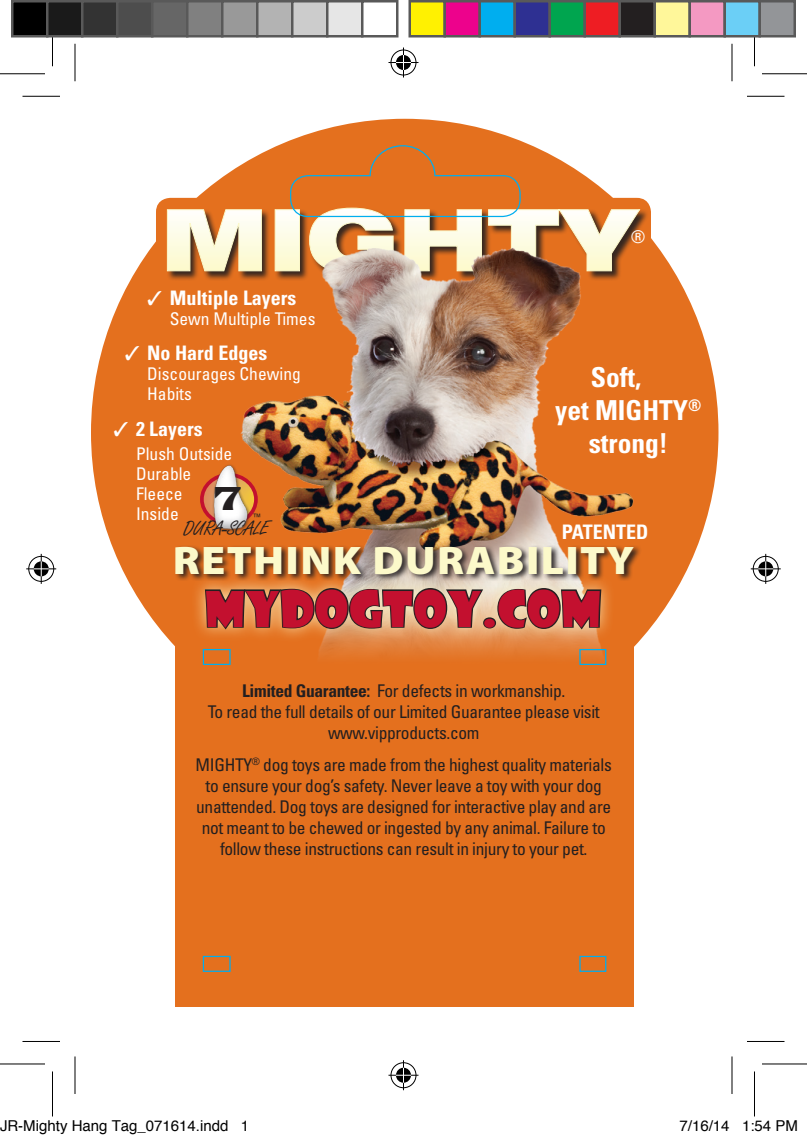
<style>
.page{position:relative;width:807px;height:1139px;background:#fff}
.page>*{position:absolute;margin:0;border:0;box-sizing:border-box;transform-origin:0 0}
.t1{font:48px "Showcard Gothic";letter-spacing:.02em;color:#c3102f}
.t2{font:900 40px "Myriad Pro";letter-spacing:.03em;color:#fcf9ca;scale:1.1 1}
.t3{font:34.25px "Latin Wide";color:#231f20;scale:.8 1}
.t4{font:700 condensed 27.5px "Univers LT";color:#fff}
.t5{font:21.75px "Freestyle Script";letter-spacing:-.02em;color:#231f20}
.t6{font:700 condensed 20px "Univers LT";color:#fff}
.t7{font:condensed 17.5px/21px "Univers LT";letter-spacing:-.02em;color:#231f20;text-align:center}
.t8{font:condensed 17.5px/20px "Univers LT";color:#fff}
.t9{font:15px "Helvetica";color:#000}
.t10{font:9px "Arial";color:#231f20}
.s1{font-weight:700}
</style>
<div class="page">
<div style="left:175px;top:646px;width:459px;height:360px;background:#e4701e"></div>
<svg style="left:91px;top:119px;width:557px;height:482px"></svg>
<img style="left:140px;top:203px;width:611px;height:462px">
<div style="left:191px;top:573px;width:425px;height:70px;background:#fcf9ca;opacity:.8"></div>
<svg style="left:204px;top:581px;width:399px;height:50px;background:#c3a37e"></svg>
<div style="left:174px;top:544px;width:468px;height:37px;background:#231f20;opacity:.9"></div>
<div style="left:203px;top:649px;width:28px;height:16px;border:1px solid #00aeef"></div>
<div style="left:579px;top:649px;width:27px;height:16px;border:1px solid #00aeef"></div>
<div style="left:203px;top:956px;width:28px;height:16px;border:1px solid #00aeef"></div>
<div style="left:579px;top:956px;width:27px;height:16px;border:1px solid #00aeef"></div>
<svg style="left:167px;top:145px;width:473px;height:128px"></svg>
<img style="left:196px;top:455px;width:66px;height:83px">
<svg style="left:74px;top:44px;width:1px;height:37px"></svg>
<svg style="left:74px;top:1056px;width:1px;height:38px"></svg>
<svg style="left:731px;top:44px;width:1px;height:37px"></svg>
<svg style="left:731px;top:1056px;width:1px;height:38px"></svg>
<hr style="left:22px;top:96px;width:38px;height:1px;background:#000">
<hr style="left:747px;top:96px;width:37px;height:1px;background:#000">
<hr style="left:22px;top:1041px;width:38px;height:1px;background:#000">
<hr style="left:747px;top:1041px;width:37px;height:1px;background:#000">
<hr style="left:75px;top:44px;width:1px;height:37px;background:#000">
<hr style="left:75px;top:1056px;width:1px;height:38px;background:#000">
<hr style="left:732px;top:44px;width:1px;height:37px;background:#000">
<hr style="left:732px;top:1056px;width:1px;height:38px;background:#000">
<hr style="left:0;top:73px;width:45px;height:1px;background:#000">
<hr style="left:762px;top:73px;width:45px;height:1px;background:#000">
<hr style="left:0;top:1063px;width:45px;height:1px;background:#000">
<hr style="left:762px;top:1063px;width:45px;height:1px;background:#000">
<hr style="left:52px;top:21px;width:1px;height:45px;background:#000">
<hr style="left:52px;top:1071px;width:1px;height:45px;background:#000">
<hr style="left:754px;top:21px;width:1px;height:45px;background:#000">
<hr style="left:754px;top:1071px;width:1px;height:45px;background:#000">
<div style="left:389px;top:48px;width:29px;height:29px;border:3px solid #fff;border-radius:50%"></div>
<hr style="left:388px;top:61px;width:30px;height:3px;background:#fff">
<hr style="left:402px;top:48px;width:3px;height:30px;background:#fff">
<div style="left:394px;top:53px;width:19px;height:19px;border:3px solid #fff;border-radius:50%"></div>
<div style="left:391px;top:50px;width:25px;height:25px;border:1px solid #000;border-radius:50%"></div>
<hr style="left:388px;top:62px;width:30px;height:1px;background:#000">
<hr style="left:403px;top:48px;width:1px;height:30px;background:#000">
<svg style="left:396px;top:55px;width:15px;height:15px"></svg>
<div style="left:389px;top:1061px;width:29px;height:28px;border:3px solid #fff;border-radius:50%"></div>
<svg style="left:388px;top:1073px;width:30px;height:4px"></svg>
<hr style="left:402px;top:1060px;width:3px;height:30px;background:#fff">
<div style="left:394px;top:1066px;width:19px;height:18px;border:3px solid #fff;border-radius:50%"></div>
<div style="left:391px;top:1062px;width:25px;height:26px;border:1px solid #000;border-radius:50%"></div>
<hr style="left:388px;top:1075px;width:30px;height:1px;background:#000">
<hr style="left:403px;top:1060px;width:1px;height:30px;background:#000">
<svg style="left:396px;top:1068px;width:15px;height:14px"></svg>
<div style="left:27px;top:555px;width:28px;height:28px;border:3px solid #fff;border-radius:50%"></div>
<hr style="left:26px;top:567px;width:30px;height:3px;background:#fff">
<hr style="left:40px;top:554px;width:3px;height:30px;background:#fff">
<div style="left:32px;top:560px;width:18px;height:18px;border:3px solid #fff;border-radius:50%"></div>
<div style="left:28px;top:556px;width:26px;height:26px;border:1px solid #000;border-radius:50%"></div>
<hr style="left:26px;top:568px;width:30px;height:1px;background:#000">
<hr style="left:41px;top:554px;width:1px;height:30px;background:#000">
<svg style="left:34px;top:561px;width:15px;height:15px"></svg>
<div style="left:752px;top:555px;width:28px;height:28px;border:3px solid #fff;border-radius:50%"></div>
<hr style="left:751px;top:567px;width:30px;height:3px;background:#fff">
<hr style="left:764px;top:554px;width:3px;height:30px;background:#fff">
<div style="left:757px;top:560px;width:18px;height:18px;border:3px solid #fff;border-radius:50%"></div>
<div style="left:753px;top:556px;width:26px;height:26px;border:1px solid #000;border-radius:50%"></div>
<hr style="left:751px;top:568px;width:30px;height:1px;background:#000">
<hr style="left:765px;top:554px;width:1px;height:30px;background:#000">
<svg style="left:758px;top:561px;width:15px;height:15px"></svg>
<div style="left:12px;top:1px;width:35px;height:35px;background:#000"></div>
<div style="left:11px;top:0;width:38px;height:38px;border:2px solid #595959"></div>
<div style="left:47px;top:1px;width:35px;height:35px;background:#1a1a1a"></div>
<div style="left:46px;top:0;width:37px;height:38px;border:2px solid #595959"></div>
<div style="left:82px;top:1px;width:35px;height:35px;background:#333"></div>
<div style="left:81px;top:0;width:38px;height:38px;border:2px solid #595959"></div>
<div style="left:117px;top:1px;width:35px;height:35px;background:#4d4d4d"></div>
<div style="left:116px;top:0;width:38px;height:38px;border:2px solid #595959"></div>
<div style="left:152px;top:1px;width:35px;height:35px;background:#666"></div>
<div style="left:151px;top:0;width:38px;height:38px;border:2px solid #595959"></div>
<div style="left:187px;top:1px;width:35px;height:35px;background:#808080"></div>
<div style="left:186px;top:0;width:38px;height:38px;border:2px solid #595959"></div>
<div style="left:222px;top:1px;width:35px;height:35px;background:#999"></div>
<div style="left:221px;top:0;width:38px;height:38px;border:2px solid #595959"></div>
<div style="left:257px;top:1px;width:35px;height:35px;background:#b3b3b3"></div>
<div style="left:256px;top:0;width:38px;height:38px;border:2px solid #595959"></div>
<div style="left:292px;top:1px;width:35px;height:35px;background:#ccc"></div>
<div style="left:291px;top:0;width:38px;height:38px;border:2px solid #595959"></div>
<div style="left:327px;top:1px;width:35px;height:35px;background:#e6e6e6"></div>
<div style="left:326px;top:0;width:37px;height:38px;border:2px solid #595959"></div>
<div style="left:361px;top:0;width:37px;height:38px;border:2px solid #595959"></div>
<div style="left:410px;top:1px;width:35px;height:35px;background:#fff101"></div>
<div style="left:408px;top:0;width:38px;height:38px;border:2px solid #595959"></div>
<div style="left:445px;top:1px;width:35px;height:35px;background:#ed028c"></div>
<div style="left:443px;top:0;width:38px;height:38px;border:2px solid #595959"></div>
<div style="left:480px;top:1px;width:35px;height:35px;background:#00aeef"></div>
<div style="left:478px;top:0;width:38px;height:38px;border:2px solid #595959"></div>
<div style="left:515px;top:1px;width:35px;height:35px;background:#2e3092"></div>
<div style="left:513px;top:0;width:38px;height:38px;border:2px solid #595959"></div>
<div style="left:550px;top:1px;width:35px;height:35px;background:#00a54f"></div>
<div style="left:548px;top:0;width:38px;height:38px;border:2px solid #595959"></div>
<div style="left:585px;top:1px;width:35px;height:35px;background:#ee1d23"></div>
<div style="left:583px;top:0;width:38px;height:38px;border:2px solid #595959"></div>
<div style="left:620px;top:1px;width:35px;height:35px;background:#231f20"></div>
<div style="left:618px;top:0;width:38px;height:38px;border:2px solid #595959"></div>
<div style="left:655px;top:1px;width:35px;height:35px;background:#fff79a"></div>
<div style="left:653px;top:0;width:38px;height:38px;border:2px solid #595959"></div>
<div style="left:690px;top:1px;width:35px;height:35px;background:#f499c2"></div>
<div style="left:688px;top:0;width:38px;height:38px;border:2px solid #595959"></div>
<div style="left:725px;top:1px;width:35px;height:35px;background:#6bcff6"></div>
<div style="left:723px;top:0;width:38px;height:38px;border:2px solid #595959"></div>
<div style="left:760px;top:1px;width:35px;height:35px;background:#939598"></div>
<div style="left:758px;top:0;width:38px;height:38px;border:2px solid #595959"></div>
<p class="t6" style="left:147px;top:286px;width:151px">✓ Multiple Layers</p>
<p class="t8" style="left:170px;top:308px;width:147px">Sewn Multiple Times</p>
<p class="t6" style="left:125px;top:341px;width:144px">✓ No Hard Edges</p>
<p class="t8" style="left:147px;top:364px;width:155px">Discourages Chewing<br>Habits</p>
<p class="t6" style="left:114px;top:416px;width:91px">✓ 2 Layers</p>
<p class="t8" style="left:136px;top:443px;width:98px">Plush Outside<br>Durable<br>Fleece<br>Inside</p>
<h3 class="t3" style="left:214px;top:477px;width:35px">7</h3>
<p class="t10" style="left:253px;top:511px;width:10px">™</p>
<p class="t5" style="left:184px;top:517px;width:86px">DURA-SCALE</p>
<p class="t8" style="left:631px;top:226px;width:16px">®</p>
<h3 class="t4" style="left:591px;top:360px;width:52px">Soft,</h3>
<h3 class="t4" style="left:555px;top:393px;width:148px">yet MIGHTY<sup>®</sup></h3>
<h3 class="t4" style="left:589px;top:426px;width:81px">strong!</h3>
<p class="t6" style="left:562px;top:519px;width:88px">PATENTED</p>
<h2 class="t2" style="left:173px;top:538px;width:421px">RETHINK DURABILITY</h2>
<h1 class="t1" style="left:205px;top:577px;width:397px">MYDOGTOY.COM</h1>
<p class="t7" style="left:208px;top:680px;width:394px"><span class="s1">Limited Guarantee:</span> For defects in workmanship.<br>To read the full details of our Limited Guarantee please visit www.vipproducts.com</p>
<p class="t7" style="left:196px;top:754px;width:418px">MIGHTY<sup>®</sup> dog toys are made from the highest quality materials to ensure your dog’s safety. Never leave a toy with your dog unattended. Dog toys are designed for interactive play and are not meant to be chewed or ingested by any animal. Failure to follow these instructions can result in injury to your pet.</p>
<p class="t9" style="left:0;top:1114px;width:251px">JR-Mighty Hang Tag_071614.indd 1</p>
<p class="t9" style="left:679px;top:1114px;width:120px">7/16/14 1:54 PM</p>
</div>
